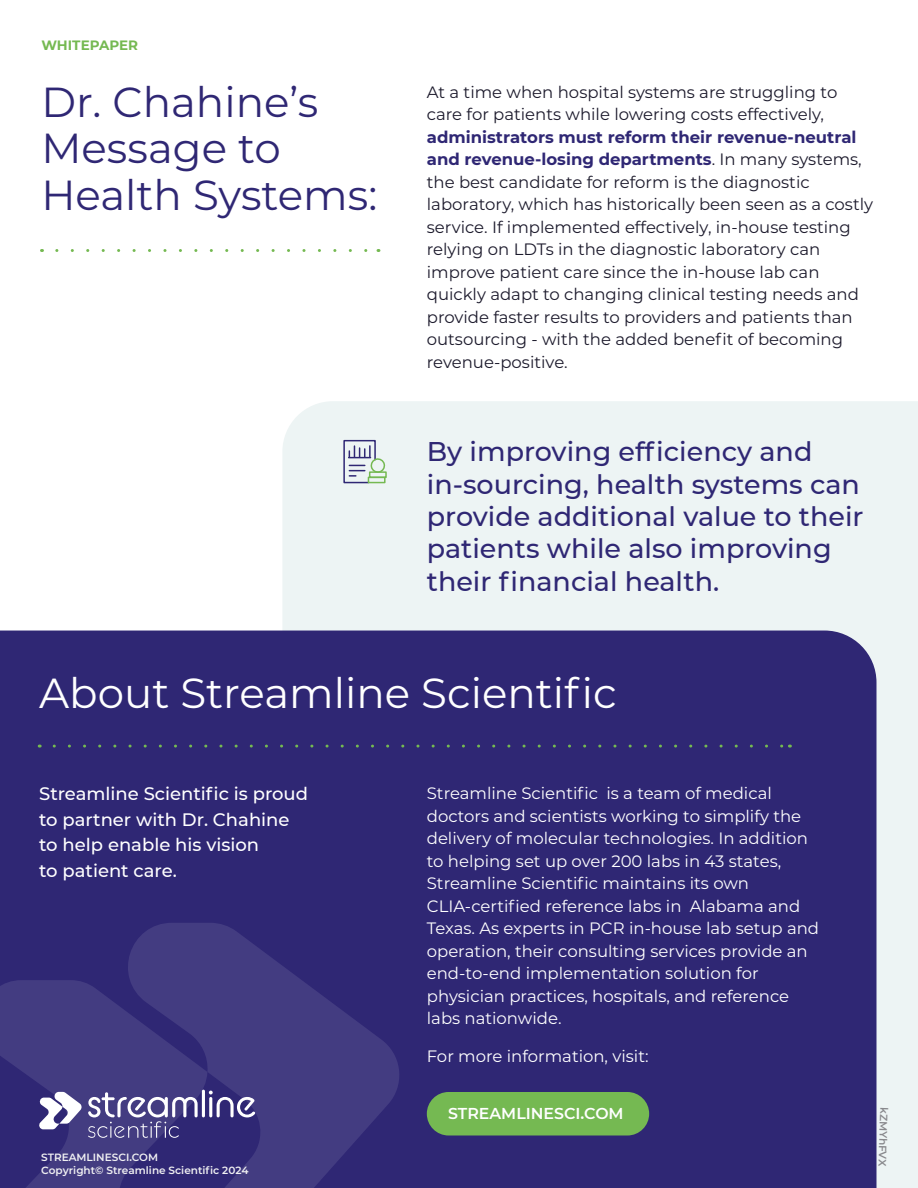
<style>
.page{position:relative;width:918px;height:1188px;background:#fff}
.page>*{position:absolute;margin:0;border:0;box-sizing:border-box;transform-origin:0 0}
.t1{font:42px/46.5px "Montserrat";color:#2f2774}
.t2{font:42px "Montserrat";color:#fff}
.t3{font:500 27px/32.4px "Montserrat";color:#2f2774}
.t4{font:500 18px/25.5px "Montserrat";color:#fff}
.t5{font:16.5px/22.5px "Montserrat";color:#1c1a2c}
.t6{font:16.5px/22.5px "Montserrat";color:#fff}
.t7{font:600 15.75px "Montserrat";color:#fff}
.t8{font:700 13.5px "Montserrat";color:#75b952}
.t9{font:600 10.5px/12.6px "Montserrat";color:#f7f7f9}
.t10{font:600 10.5px/12.6px "Montserrat";color:#f0f0f2}
.t11{font:600 10.5px "Montserrat";color:#88888c}
.s1{font-weight:700;color:#2f2774}
</style>
<div class="page">
<div style="left:282px;top:401px;width:636px;height:787px;background:#edf4f4"></div>
<svg style="left:57px;top:249px;width:311px;height:3px"></svg>
<svg style="left:343px;top:439px;width:44px;height:45px;background:#c2cbd0"></svg>
<div style="left:0;top:631px;width:876px;height:557px;background:#2f2774"></div>
<svg style="left:112px;top:923px;width:287px;height:265px;background:#3b347c"></svg>
<svg style="left:0;top:980px;width:255px;height:208px;background:#453e82"></svg>
<div style="left:427px;top:1092px;width:222px;height:44px;background:#75b952;border-radius:22px"></div>
<svg style="left:54px;top:745px;width:728px;height:3px;background:#383b6f"></svg>
<p class="t8" style="left:41px;top:36px;width:98px">WHITEPAPER</p>
<h1 class="t1" style="left:41px;top:77px;width:337px">Dr. Chahine’s<br>Message to<br>Health Systems:</h1>
<p class="t5" style="left:427px;top:80px;width:412px">At a time when hospital systems are struggling to care for patients while lowering costs effectively,</p>
<p class="t5" style="left:427px;top:125px;width:448px"><span class="s1">administrators must reform their revenue-neutral and revenue-losing departments</span>. In many systems, the best candidate for reform is the diagnostic laboratory, which has historically been seen as a costly service. If implemented effectively, in-house testing relying on LDTs in the diagnostic laboratory can improve patient care since the in-house lab can quickly adapt to changing clinical testing needs and provide faster results to providers and patients than outsourcing - with the added benefit of becoming revenue-positive.</p>
<h2 class="t3" style="left:427px;top:434px;width:438px">By improving efficiency and in-sourcing, health systems can provide additional value to their patients while also improving their financial health.</h2>
<h1 class="t2" style="left:39px;top:664px;width:579px">About Streamline Scientific</h1>
<p class="t4" style="left:39px;top:780px;width:270px">Streamline Scientific is proud to partner with Dr. Chahine to help enable his vision<br>to patient care.</p>
<p class="t9" style="left:41px;top:1146px;width:209px">STREAMLINESCI.COM<br>Copyright© Streamline Scientific 2024</p>
<p class="t10" style="left:41px;top:1151px;width:209px">STREAMLINESCI.COM<br>Copyright© Streamline Scientific 2024</p>
<p class="t6" style="left:427px;top:782px;width:394px">Streamline Scientific is a team of medical doctors and scientists working to simplify the delivery of molecular technologies. In addition to helping set up over 200 labs in 43 states, Streamline Scientific maintains its own CLIA-certified reference labs in Alabama and Texas. As experts in PCR in-house lab setup and operation, their consulting services provide an end-to-end implementation solution for physician practices, hospitals, and reference labs nationwide.</p>
<p class="t6" style="left:427px;top:1044px;width:223px">For more information, visit:</p>
<p class="t7" style="left:448px;top:1102px;width:177px">STREAMLINESCI.COM</p>
<p class="t11" style="left:892px;top:1108px;width:60px;rotate:92deg">kZMYhFVX</p>
</div>
